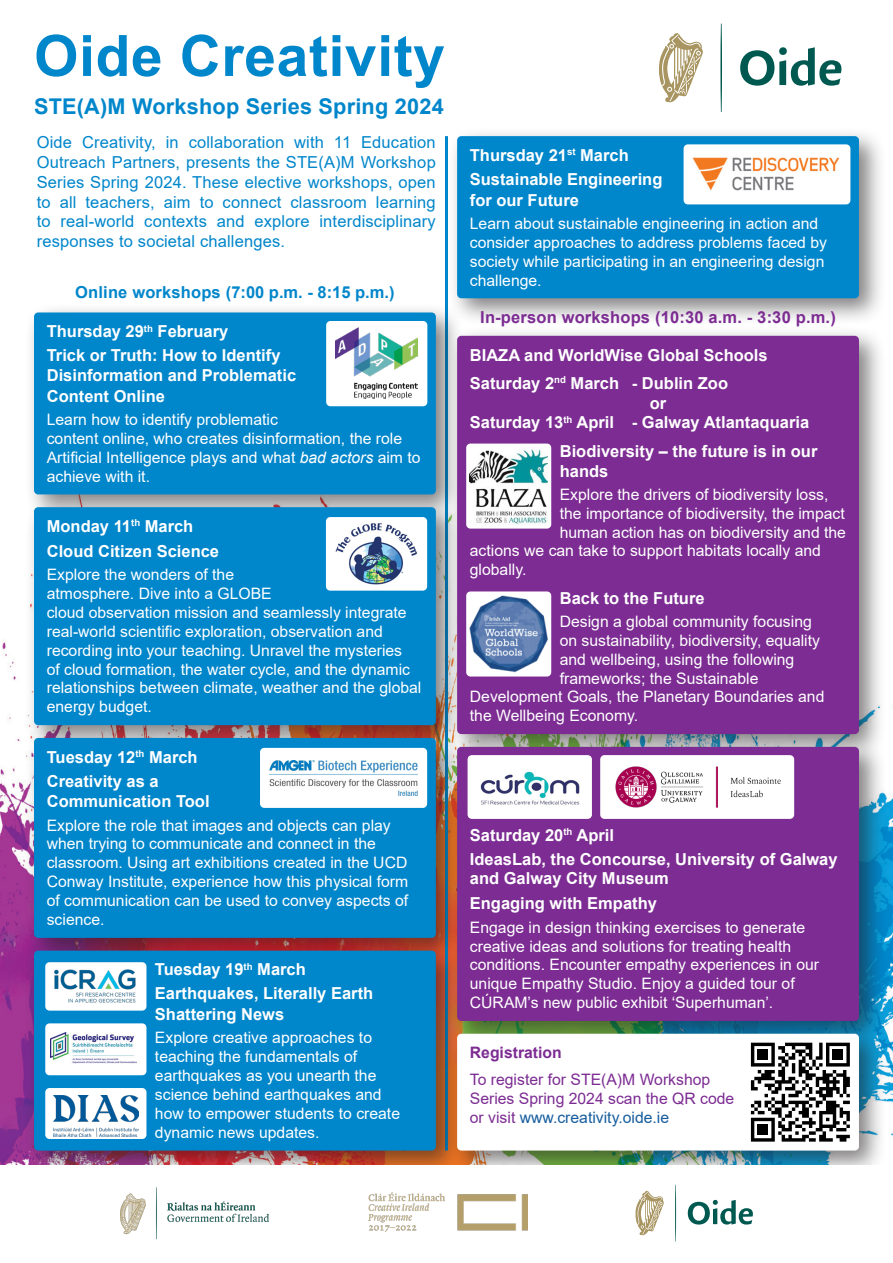
<style>
.page{position:relative;width:893px;height:1263px;background:#fff}
.page>*{position:absolute;margin:0;border:0;box-sizing:border-box;transform-origin:0 0}
.Paragraph_Style_1{font:700 57.15px "Arial";letter-spacing:.01em;color:#0086cb}
.Paragraph_Style_1-2{font:700 21.75px "Arial";letter-spacing:.01em;color:#0086cb}
.t1{font:700 16.5px/20.7px "Arial";color:#fff}
.Paragraph_Style_1-3{font:16.5px/19.8px "Arial";letter-spacing:.01em;color:#0086cb;text-align:justify}
.Paragraph_Style_1-4{font:700 16.5px "Arial";letter-spacing:.01em;color:#7c2c92}
.Paragraph_Style_1-5{font:700 16.5px "Arial";letter-spacing:.01em;color:#0086cb}
.t2{font:15.75px/18.9px "Arial";color:#fff}
.t3{font:15.75px/18.9px "Arial";color:#7c2c92}
.t4{font:700 15.75px "Arial";color:#7c2c92}
.s1{font-style:italic}
.s2{color:#175d9e}
</style>
<div class="page">
<img style="left:0;top:640px;width:893px;height:525px">
<hr style="left:445px;top:136px;width:3px;height:1014px;background:#0086cb">
<div style="left:24px;top:303px;width:439px;height:219px;background:#231f20;opacity:.57"></div>
<div style="left:34px;top:312px;width:402px;height:182px;background:#0086cb;border-radius:4px"></div>
<div style="left:326px;top:321px;width:101px;height:85px;background:#fff;border-radius:4px"></div>
<img style="left:336px;top:327px;width:82px;height:71px">
<div style="left:24px;top:498px;width:439px;height:255px;background:#231f20;opacity:.57"></div>
<div style="left:34px;top:507px;width:402px;height:218px;background:#0086cb;border-radius:4px"></div>
<div style="left:326px;top:517px;width:101px;height:74px;background:#fff;border-radius:4px"></div>
<img style="left:335px;top:523px;width:82px;height:62px">
<div style="left:24px;top:728px;width:439px;height:237px;background:#231f20;opacity:.57"></div>
<div style="left:34px;top:738px;width:402px;height:200px;background:#0086cb;border-radius:4px"></div>
<div style="left:260px;top:748px;width:167px;height:60px;background:#fff;border-radius:4px"></div>
<img style="left:270px;top:760px;width:147px;height:35px">
<div style="left:24px;top:941px;width:439px;height:237px;background:#231f20;opacity:.57"></div>
<div style="left:34px;top:950px;width:402px;height:200px;background:#0086cb;border-radius:4px"></div>
<div style="left:45px;top:962px;width:101px;height:49px;background:#fff;border-radius:4px"></div>
<img style="left:54px;top:969px;width:82px;height:34px">
<div style="left:45px;top:1023px;width:101px;height:52px;background:#fff;border-radius:4px"></div>
<img style="left:50px;top:1032px;width:87px;height:32px">
<div style="left:45px;top:1088px;width:101px;height:51px;background:#fff;border-radius:4px"></div>
<img style="left:54px;top:1096px;width:84px;height:40px">
<div style="left:447px;top:127px;width:440px;height:199px;background:#231f20;opacity:.57"></div>
<div style="left:457px;top:136px;width:402px;height:162px;background:#0086cb;border-radius:4px"></div>
<div style="left:684px;top:144px;width:166px;height:60px;background:#fff;border-radius:4px"></div>
<img style="left:692px;top:157px;width:148px;height:34px">
<div style="left:447px;top:326px;width:440px;height:436px;background:#231f20;opacity:.57"></div>
<div style="left:457px;top:336px;width:402px;height:398px;background:#7c2c92;border-radius:4px"></div>
<div style="left:466px;top:444px;width:85px;height:85px;background:#fff;border-radius:4px"></div>
<img style="left:470px;top:449px;width:78px;height:76px">
<div style="left:466px;top:591px;width:85px;height:85px;background:#fff;border-radius:4px"></div>
<img style="left:469px;top:595px;width:79px;height:78px">
<div style="left:447px;top:737px;width:440px;height:312px;background:#231f20;opacity:.57"></div>
<div style="left:457px;top:747px;width:402px;height:274px;background:#7c2c92;border-radius:4px"></div>
<div style="left:600px;top:755px;width:194px;height:64px;background:#fff;border-radius:4px"></div>
<img style="left:600px;top:760px;width:181px;height:55px">
<div style="left:468px;top:755px;width:124px;height:64px;background:#f0e8f3;border-radius:4px"></div>
<img style="left:468px;top:756px;width:124px;height:62px">
<div style="left:447px;top:1024px;width:440px;height:154px;background:#231f20;opacity:.57"></div>
<div style="left:457px;top:1034px;width:402px;height:116px;background:#fff;border-radius:4px"></div>
<svg style="left:751px;top:1043px;width:99px;height:98px"></svg>
<div style="left:758px;top:1124px;width:10px;height:11px;background:#000"></div>
<div style="left:0;top:1165px;width:893px;height:98px;background:#fff"></div>
<img style="left:369px;top:1192px;width:159px;height:39px">
<img style="left:87px;top:1155px;width:219px;height:85px">
<svg style="left:675px;top:1185px;width:1px;height:56px"></svg>
<svg style="left:635px;top:1191px;width:29px;height:44px"></svg>
<svg style="left:688px;top:1200px;width:65px;height:24px"></svg>
<svg style="left:720px;top:24px;width:2px;height:88px"></svg>
<svg style="left:659px;top:33px;width:44px;height:69px"></svg>
<svg style="left:740px;top:47px;width:101px;height:39px"></svg>
<p class="Paragraph_Style_1" style="left:34px;top:16px;width:412px">Oide Creativity</p>
<p class="Paragraph_Style_1-2" style="left:34px;top:91px;width:411px">STE(A)M Workshop Series Spring 2024</p>
<p class="Paragraph_Style_1-3" style="left:37px;top:132px;width:401px">Oide Creativity, in collaboration with 11 Education Outreach Partners, presents the STE(A)M Workshop Series Spring 2024. These elective workshops, open to all teachers, aim to connect classroom learning to real-world contexts and explore interdisciplinary responses to societal challenges.</p>
<p class="Paragraph_Style_1-5" style="left:75px;top:280px;width:321px">Online workshops (7:00 p.m. - 8:15 p.m.)</p>
<p class="t1" style="left:47px;top:321px;width:183px">Thursday 29<sup>th</sup> February</p>
<p class="t1" style="left:47px;top:346px;width:251px;line-height:20.2px">Trick or Truth: How to Identify<br>Disinformation and Problematic<br>Content Online</p>
<p class="t2" style="left:47px;top:410px;width:375px">Learn how to identify problematic<br>content online, who creates disinformation, the role Artificial Intelligence plays and what <span class="s1">bad actors</span> aim to achieve with it.</p>
<p class="t1" style="left:47px;top:516px;width:148px">Monday 11<sup>th</sup> March</p>
<p class="t1" style="left:47px;top:541px;width:174px">Cloud Citizen Science</p>
<p class="t2" style="left:47px;top:565px;width:376px">Explore the wonders of the<br>atmosphere. Dive into a GLOBE<br>cloud observation mission and seamlessly integrate real-world scientific exploration, observation and recording into your teaching. Unravel the mysteries<br>of cloud formation, the water cycle, and the dynamic relationships between climate, weather and the global energy budget.</p>
<p class="t1" style="left:47px;top:747px;width:152px">Tuesday 12<sup>th</sup> March</p>
<p class="t1" style="left:47px;top:771px;width:164px">Creativity as a<br>Communication Tool</p>
<p class="t2" style="left:47px;top:815px;width:363px">Explore the role that images and objects can play when trying to communicate and connect in the classroom. Using art exhibitions created in the UCD Conway Institute, experience how this physical form of communication can be used to convey aspects of science.</p>
<p class="t1" style="left:155px;top:959px;width:152px">Tuesday 19<sup>th</sup> March</p>
<p class="t1" style="left:155px;top:983px;width:220px">Earthquakes, Literally Earth<br>Shattering News</p>
<p class="t2" style="left:155px;top:1028px;width:247px">Explore creative approaches to teaching the fundamentals of earthquakes as you unearth the science behind earthquakes and how to empower students to create dynamic news updates.</p>
<p class="t1" style="left:470px;top:145px;width:160px">Thursday 21<sup>st</sup> March</p>
<p class="t1" style="left:470px;top:169px;width:194px">Sustainable Engineering for our Future</p>
<p class="t2" style="left:470px;top:214px;width:359px">Learn about sustainable engineering in action and consider approaches to address problems faced by society while participating in an engineering design challenge.</p>
<p class="Paragraph_Style_1-4" style="left:480px;top:306px;width:357px">In-person workshops (10:30 a.m. - 3:30 p.m.)</p>
<p class="t1" style="left:470px;top:345px;width:299px">BIAZA and WorldWise Global Schools</p>
<p class="t1" style="left:470px;top:373px;width:260px">Saturday 2<sup>nd</sup> March - Dublin Zoo</p>
<p class="t1" style="left:650px;top:393px;width:18px">or</p>
<p class="t1" style="left:470px;top:412px;width:341px">Saturday 13<sup>th</sup> April - Galway Atlantaquaria</p>
<p class="t1" style="left:560px;top:441px;width:259px;line-height:19.8px">Biodiversity – the future is in our hands</p>
<p class="t2" style="left:560px;top:485px;width:270px">Explore the drivers of biodiversity loss,</p>
<p class="t2" style="left:560px;top:504px;width:287px">the importance of biodiversity, the impact</p>
<p class="t2" style="left:560px;top:522px;width:288px">human action has on biodiversity and the</p>
<p class="t2" style="left:470px;top:541px;width:353px">actions we can take to support habitats locally and</p>
<p class="t2" style="left:470px;top:560px;width:58px">globally.</p>
<p class="t1" style="left:560px;top:588px;width:146px">Back to the Future</p>
<p class="t2" style="left:560px;top:612px;width:254px">Design a global community focusing</p>
<p class="t2" style="left:560px;top:631px;width:262px">on sustainability, biodiversity, equality</p>
<p class="t2" style="left:560px;top:649px;width:236px">and wellbeing, using the following</p>
<p class="t2" style="left:560px;top:668px;width:200px">frameworks; the Sustainable</p>
<p class="t2" style="left:470px;top:687px;width:356px">Development Goals, the Planetary Boundaries and</p>
<p class="t2" style="left:470px;top:706px;width:170px">the Wellbeing Economy.</p>
<p class="t1" style="left:470px;top:825px;width:146px">Saturday 20<sup>th</sup> April</p>
<p class="t1" style="left:470px;top:849px;width:369px;line-height:19.8px">IdeasLab, the Concourse, University of Galway and Galway City Museum</p>
<p class="t1" style="left:470px;top:893px;width:189px">Engaging with Empathy</p>
<p class="t2" style="left:470px;top:917px;width:351px">Engage in design thinking exercises to generate creative ideas and solutions for treating health conditions. Encounter empathy experiences in our unique Empathy Studio. Enjoy a guided tour of CÚRAM’s new public exhibit ‘Superhuman’.</p>
<p class="t4" style="left:470px;top:1041px;width:93px">Registration</p>
<p class="t3" style="left:470px;top:1070px;width:266px">To register for STE(A)M Workshop<br>Series Spring 2024 scan the QR code or visit <span class="s2">www.creativity.oide.ie</span></p>
</div>
